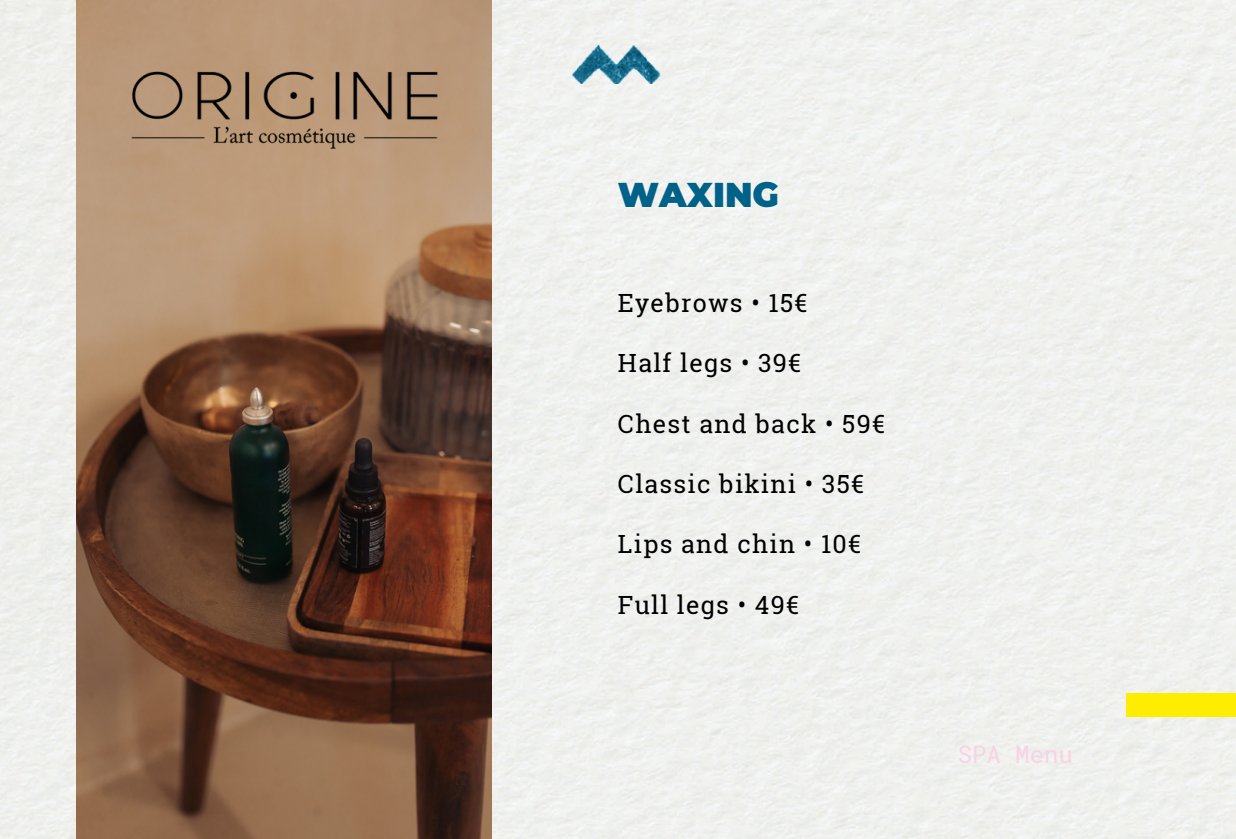
<style>
.page{position:relative;width:1236px;height:839px;background:#fff}
.page>*{position:absolute;margin:0;border:0;box-sizing:border-box;transform-origin:0 0}
.t1{font:900 34.4px "Montserrat";color:#006289}
.t2{font:25px "Roboto Slab";letter-spacing:.05em;color:#000}
.t3{font:24px "Roboto Mono";color:#f9d2e5}
</style>
<div class="page">
<img style="left:569px;top:45px;width:98px;height:39px">
<img style="left:76px;top:0;width:416px;height:838px">
<img style="left:93px;top:64px;width:383px;height:84px">
<div style="left:1126px;top:693px;width:110px;height:24px;background:#ffed00"></div>
<h1 class="t1" style="left:618px;top:174px;width:163px">WAXING</h1>
<p class="t2" style="left:618px;top:285px;width:191px">Eyebrows • 15€</p>
<p class="t2" style="left:618px;top:346px;width:185px">Half legs • 39€</p>
<p class="t2" style="left:618px;top:406px;width:269px">Chest and back • 59€</p>
<p class="t2" style="left:618px;top:467px;width:248px">Classic bikini • 35€</p>
<p class="t2" style="left:618px;top:527px;width:245px">Lips and chin • 10€</p>
<p class="t2" style="left:618px;top:587px;width:182px">Full legs • 49€</p>
<p class="t3" style="left:958px;top:738px;width:117px">SPA Menu</p>
</div>
